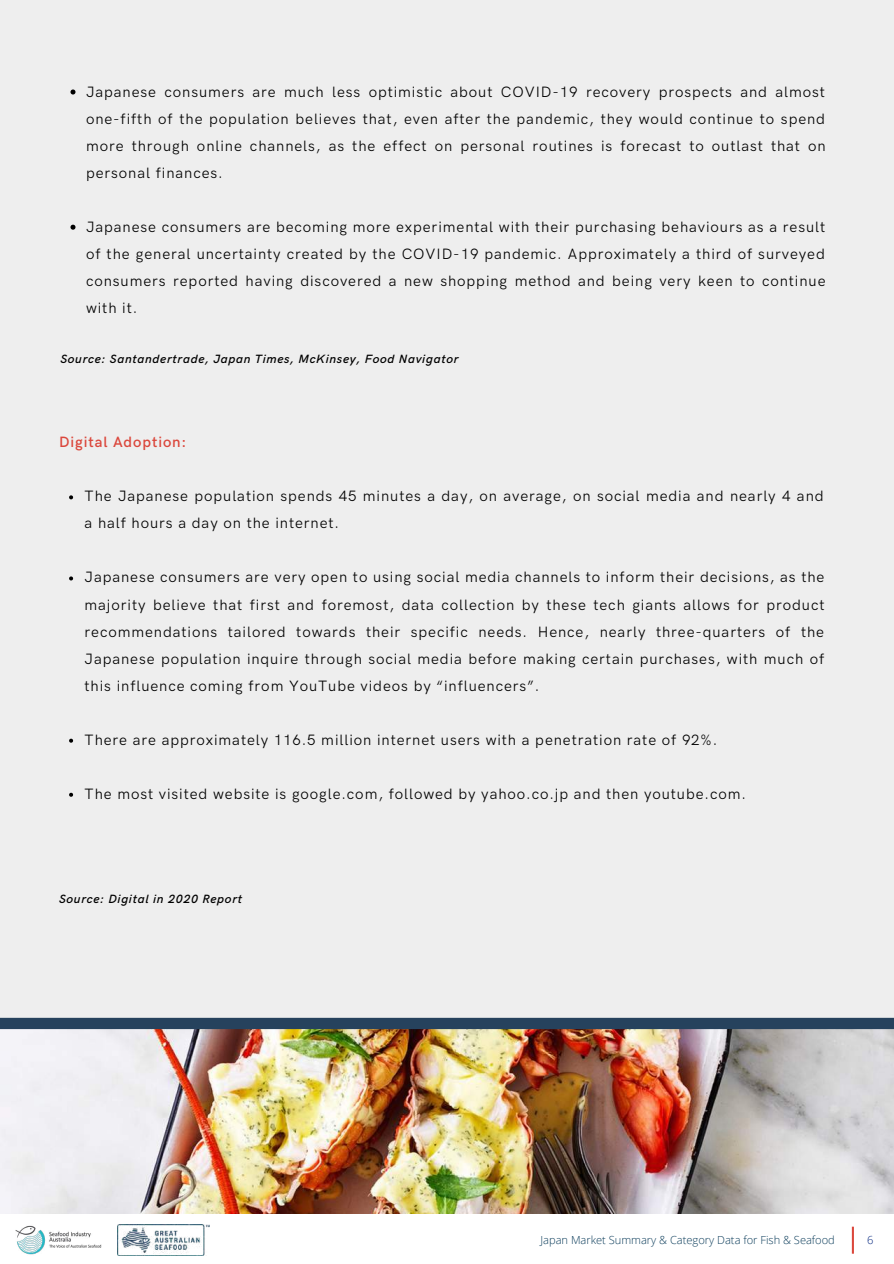
<style>
.page{position:relative;width:894px;height:1264px;background:#fff}
.page>*{position:absolute;margin:0;border:0;box-sizing:border-box;transform-origin:0 0}
.t1{font:15px/27px "HK Grotesk Pro";letter-spacing:.06em;color:#000;text-align:justify}
.t2{font:600 15px "HK Grotesk Pro";letter-spacing:.06em;color:#db473c}
.t3{font:italic 600 12px "HK Grotesk Pro";letter-spacing:.06em;color:#000}
.t4{font:300 11.1px "Open Sans";color:#0c3d5b}
.t5{font:300 11.1px "Open Sans";color:#00247d}
</style>
<div class="page">
<div style="left:0;top:0;width:893px;height:1263px;background:#eee"></div>
<img style="left:0;top:1029px;width:893px;height:185px">
<svg style="left:70px;top:89px;width:5px;height:5px"></svg>
<svg style="left:70px;top:225px;width:5px;height:5px"></svg>
<svg style="left:69px;top:495px;width:4px;height:4px"></svg>
<svg style="left:69px;top:576px;width:4px;height:4px"></svg>
<svg style="left:69px;top:738px;width:4px;height:4px"></svg>
<svg style="left:69px;top:792px;width:4px;height:4px"></svg>
<div style="left:0;top:1017px;width:893px;height:12px;background:#26425d"></div>
<div style="left:0;top:1214px;width:893px;height:49px;background:#fff"></div>
<img style="left:15px;top:1225px;width:87px;height:30px">
<svg style="left:851px;top:1226px;width:2px;height:27px"></svg>
<img style="left:117px;top:1224px;width:92px;height:31px">
<p class="t1" style="left:86px;top:78px;width:741px">Japanese consumers are much less optimistic about COVID-19 recovery prospects and almost one-fifth of the population believes that, even after the pandemic, they would continue to spend more through online channels, as the effect on personal routines is forecast to outlast that on personal finances.</p>
<p class="t1" style="left:86px;top:214px;width:740px">Japanese consumers are becoming more experimental with their purchasing behaviours as a result of the general uncertainty created by the COVID-19 pandemic. Approximately a third of surveyed consumers reported having discovered a new shopping method and being very keen to continue with it.</p>
<p class="t3" style="left:60px;top:352px;width:399px">Source: Santandertrade, Japan Times, McKinsey, Food Navigator</p>
<p class="t2" style="left:59px;top:434px;width:129px">Digital Adoption:</p>
<p class="t1" style="left:85px;top:483px;width:740px">The Japanese population spends 45 minutes a day, on average, on social media and nearly 4 and a half hours a day on the internet.</p>
<p class="t1" style="left:85px;top:564px;width:741px">Japanese consumers are very open to using social media channels to inform their decisions, as the majority believe that first and foremost, data collection by these tech giants allows for product recommendations tailored towards their specific needs. Hence, nearly three-quarters of the Japanese population inquire through social media before making certain purchases, with much of this influence coming from YouTube videos by “influencers”.</p>
<p class="t1" style="left:85px;top:726px;width:634px">There are approximately 116.5 million internet users with a penetration rate of 92%.</p>
<p class="t1" style="left:85px;top:780px;width:662px">The most visited website is google.com, followed by yahoo.co.jp and then youtube.com.</p>
<p class="t3" style="left:59px;top:892px;width:184px">Source: Digital in 2020 Report</p>
<p class="t4" style="left:540px;top:1232px;width:296px">Japan Market Summary &amp; Category Data for Fish &amp; Seafood</p>
<p class="t5" style="left:866px;top:1232px;width:8px">6</p>
</div>
